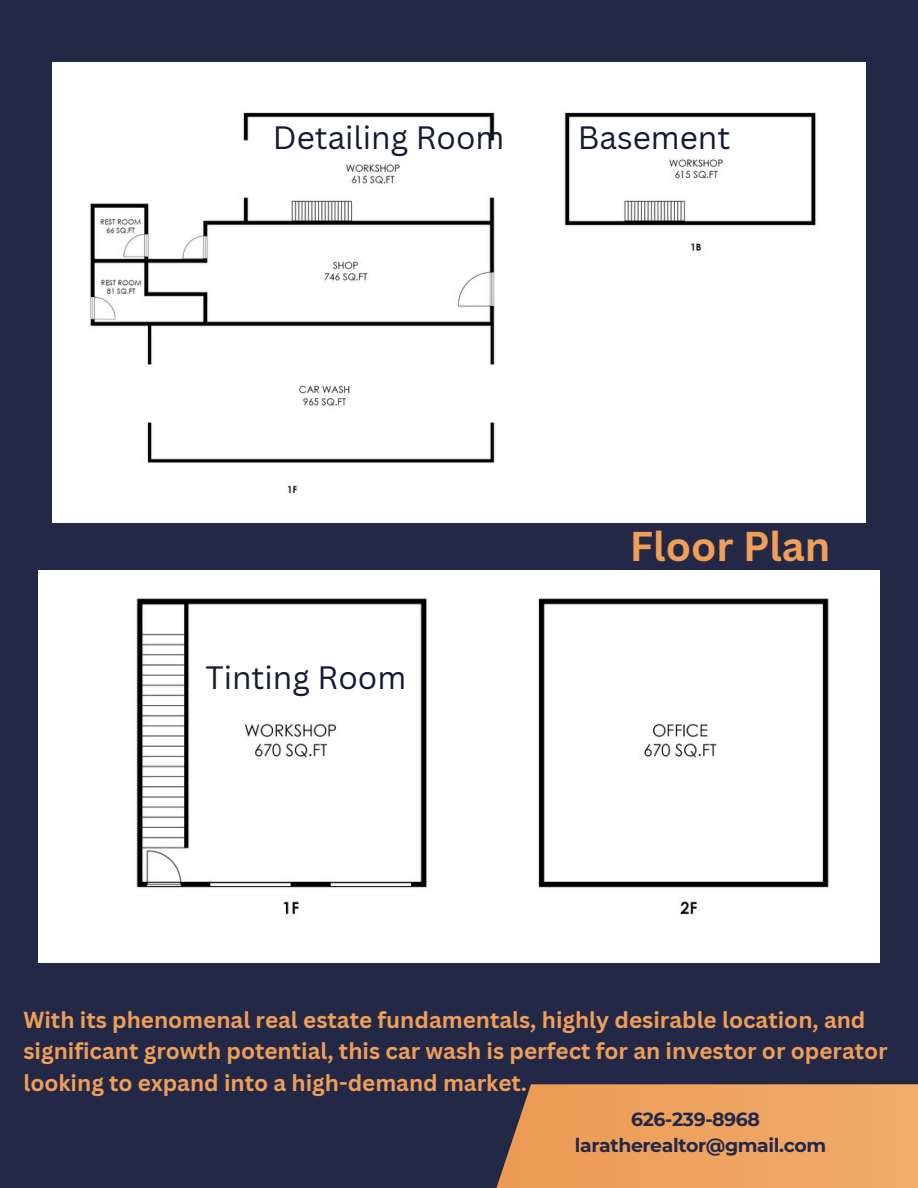
<style>
.page{position:relative;width:918px;height:1188px;background:#242847}
.page>*{position:absolute;margin:0;border:0;box-sizing:border-box;transform-origin:0 0}
.t1{font:700 40.5px "Canva Sans";color:#ef9f57}
.t2{font:31.5px "Canva Sans";color:#151934}
.t3{font:700 22.5px/31.5px "Canva Sans";color:#ef9f57}
.t4{font:700 18.9px "Montserrat";letter-spacing:-.02em;color:#242847}
</style>
<div class="page">
<div style="left:53px;top:63px;width:812px;height:460px;background:#fff"></div>
<img style="left:38px;top:571px;width:842px;height:391px">
<svg style="left:496px;top:1084px;width:422px;height:104px;fill:#efa360"></svg>
<h2 class="t2" style="left:273px;top:115px;width:233px">Detailing Room</h2>
<h1 class="t2" style="left:578px;top:115px;width:154px">Basement</h1>
<h2 class="t2" style="left:205px;top:655px;width:202px">Tinting Room</h2>
<p class="t1" style="left:630px;top:518px;width:202px">Floor Plan</p>
<p class="t3" style="left:23px;top:1003px;width:866px">With its phenomenal real estate fundamentals, highly desirable location, and significant growth potential, this car wash is perfect for an investor or operator looking to expand into a high-demand market.</p>
<h2 class="t4" style="left:631px;top:1108px;width:130px">626-239-8968</h2>
<h3 class="t4" style="left:575px;top:1134px;width:253px">laratherealtor@gmail.com</h3>
</div>
